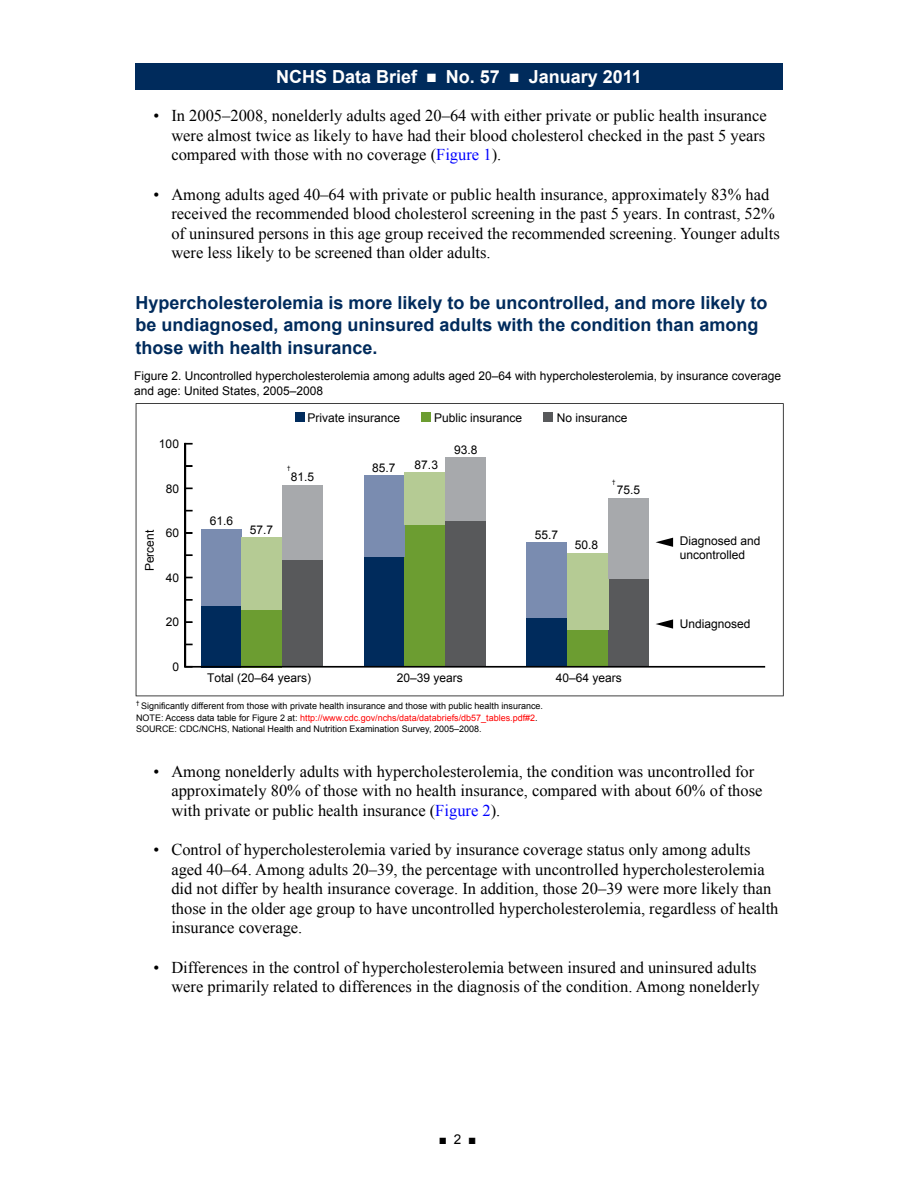
<style>
.page{position:relative;width:918px;height:1188px;background:#fff}
.page>*{position:absolute;margin:0;border:0;box-sizing:border-box;transform-origin:0 0}
.Heading_2{font:700 18px/22.5px "Arial";color:#002b5c}
.t1{font:700 18px "Arial";color:#fff}
.Basic__Bullets{font:16.5px/19.5px "Times New Roman";color:#000}
.t2{font:13.5px "Arial";color:#000}
.t3{font:12px/14.4px "Arial";color:#000}
.t4{font:12px/13.5px "Arial";color:#010101}
.t5{font:9px/11.6px "Arial";color:#000}
.t6{font:6px "Arial";color:#000}
.s1{color:#00f}
.s2{color:#f00}
</style>
<div class="page">
<div style="left:135px;top:63px;width:648px;height:27px;background:#002b5c"></div>
<svg style="left:136px;top:403px;width:648px;height:293px"></svg>
<div style="left:201px;top:606px;width:40px;height:61px;background:#002b5c"></div>
<div style="left:241px;top:610px;width:41px;height:57px;background:#6c9d31"></div>
<div style="left:282px;top:559px;width:41px;height:108px;background:#58595b"></div>
<div style="left:364px;top:557px;width:41px;height:110px;background:#002b5c"></div>
<div style="left:405px;top:525px;width:40px;height:142px;background:#6c9d31"></div>
<div style="left:445px;top:521px;width:41px;height:146px;background:#58595b"></div>
<div style="left:526px;top:618px;width:41px;height:49px;background:#002b5c"></div>
<div style="left:567px;top:630px;width:41px;height:37px;background:#6c9d31"></div>
<div style="left:608px;top:579px;width:41px;height:88px;background:#58595b"></div>
<div style="left:201px;top:529px;width:40px;height:77px;background:#7a8cb0"></div>
<div style="left:241px;top:538px;width:41px;height:72px;background:#b5cb94"></div>
<div style="left:282px;top:485px;width:41px;height:74px;background:#a7a9ac"></div>
<div style="left:364px;top:476px;width:41px;height:81px;background:#7a8cb0"></div>
<div style="left:405px;top:472px;width:40px;height:53px;background:#b5cb94"></div>
<div style="left:445px;top:457px;width:41px;height:64px;background:#a7a9ac"></div>
<div style="left:526px;top:542px;width:41px;height:76px;background:#7a8cb0"></div>
<div style="left:567px;top:554px;width:41px;height:76px;background:#b5cb94"></div>
<div style="left:608px;top:499px;width:41px;height:80px;background:#a7a9ac"></div>
<div style="left:184px;top:443px;width:2px;height:224px;border:1px solid #000"></div>
<svg style="left:185px;top:465px;width:7px;height:2px"></svg>
<svg style="left:185px;top:532px;width:7px;height:2px"></svg>
<svg style="left:185px;top:554px;width:7px;height:2px"></svg>
<svg style="left:185px;top:599px;width:7px;height:2px"></svg>
<svg style="left:185px;top:621px;width:7px;height:2px"></svg>
<div style="left:184px;top:666px;width:581px;height:1px;border:1px solid #000"></div>
<svg style="left:656px;top:538px;width:17px;height:9px"></svg>
<svg style="left:656px;top:619px;width:17px;height:10px"></svg>
<div style="left:295px;top:412px;width:9px;height:10px;background:#002b5c"></div>
<div style="left:422px;top:412px;width:9px;height:10px;background:#6c9d31"></div>
<div style="left:543px;top:412px;width:10px;height:10px;background:#58595b"></div>
<p class="t1" style="left:276px;top:65px;width:367px">NCHS Data Brief ■ No. 57 ■ January 2011</p>
<p class="Basic__Bullets" style="left:171px;top:106px;width:597px;text-align:justify;text-indent:-18px">• In 2005–2008, nonelderly adults aged 20–64 with either private or public health insurance were almost twice as likely to have had their blood cholesterol checked in the past 5 years compared with those with no coverage (<span class="s1">Figure 1</span>).</p>
<p class="Basic__Bullets" style="left:171px;top:184px;width:610px;text-indent:-18px">• Among adults aged 40–64 with private or public health insurance, approximately 83% had received the recommended blood cholesterol screening in the past 5 years. In contrast, 52% of uninsured persons in this age group received the recommended screening. Younger adults were less likely to be screened than older adults.</p>
<p class="Heading_2" style="left:135px;top:292px;width:634px">Hypercholesterolemia is more likely to be uncontrolled, and more likely to be undiagnosed, among uninsured adults with the condition than among those with health insurance.</p>
<p class="t3" style="left:134px;top:369px;width:648px">Figure 2. Uncontrolled hypercholesterolemia among adults aged 20–64 with hypercholesterolemia, by insurance coverage and age: United States, 2005–2008</p>
<p class="t3" style="left:159px;top:437px;width:22px">100</p>
<p class="t3" style="left:166px;top:481px;width:15px">80</p>
<p class="t3" style="left:142px;top:571px;width:43px;rotate:-90deg">Percent</p>
<p class="t3" style="left:166px;top:526px;width:15px">60</p>
<p class="t3" style="left:166px;top:570px;width:15px">40</p>
<p class="t3" style="left:166px;top:615px;width:15px">20</p>
<p class="t3" style="left:173px;top:660px;width:8px">0</p>
<p class="t3" style="left:308px;top:411px;width:94px">Private insurance</p>
<p class="t3" style="left:434px;top:411px;width:90px">Public insurance</p>
<p class="t3" style="left:557px;top:411px;width:72px">No insurance</p>
<p class="t4" style="left:210px;top:514px;width:25px">61.6</p>
<p class="t6" style="left:287px;top:464px;width:5px">†</p>
<p class="t4" style="left:291px;top:470px;width:25px">81.5</p>
<p class="t4" style="left:250px;top:523px;width:25px">57.7</p>
<p class="t4" style="left:372px;top:461px;width:25px">85.7</p>
<p class="t4" style="left:415px;top:458px;width:25px">87.3</p>
<p class="t4" style="left:454px;top:443px;width:25px">93.8</p>
<p class="t4" style="left:535px;top:528px;width:25px">55.7</p>
<p class="t6" style="left:612px;top:478px;width:5px">†</p>
<p class="t4" style="left:617px;top:483px;width:25px">75.5</p>
<p class="t4" style="left:575px;top:538px;width:25px">50.8</p>
<p class="t3" style="left:207px;top:671px;width:106px">Total (20–64 years)</p>
<p class="t3" style="left:397px;top:671px;width:68px">20–39 years</p>
<p class="t3" style="left:556px;top:671px;width:68px">40–64 years</p>
<p class="t6" style="left:136px;top:699px;width:5px">†</p>
<p class="t5" style="left:136px;top:700px;width:409px;text-indent:5px">Significantly different from those with private health insurance and those with public health insurance.<br>NOTE: Access data table for Figure 2 at: <span class="s2">http://www.cdc.gov/nchs/data/databriefs/db57_tables.pdf#2</span>.<br>SOURCE: CDC/NCHS, National Health and Nutrition Examination Survey, 2005–2008.</p>
<p class="t4" style="left:680px;top:534px;width:82px">Diagnosed and uncontrolled</p>
<p class="t4" style="left:680px;top:617px;width:72px">Undiagnosed</p>
<p class="Basic__Bullets" style="left:171px;top:761px;width:593px;text-indent:-18px">• Among nonelderly adults with hypercholesterolemia, the condition was uncontrolled for approximately 80% of those with no health insurance, compared with about 60% of those with private or public health insurance (<span class="s1">Figure 2</span>).</p>
<p class="Basic__Bullets" style="left:171px;top:840px;width:609px;text-indent:-18px">• Control of hypercholesterolemia varied by insurance coverage status only among adults aged 40–64. Among adults 20–39, the percentage with uncontrolled hypercholesterolemia did not differ by health insurance coverage. In addition, those 20–39 were more likely than those in the older age group to have uncontrolled hypercholesterolemia, regardless of health insurance coverage.</p>
<p class="Basic__Bullets" style="left:153px;top:957px;width:608px;text-align:right">• Differences in the control of hypercholesterolemia between insured and uninsured adults were primarily related to differences in the diagnosis of the condition. Among nonelderly</p>
<p class="t2" style="left:439px;top:1130px;width:39px">■ 2 ■</p>
</div>
